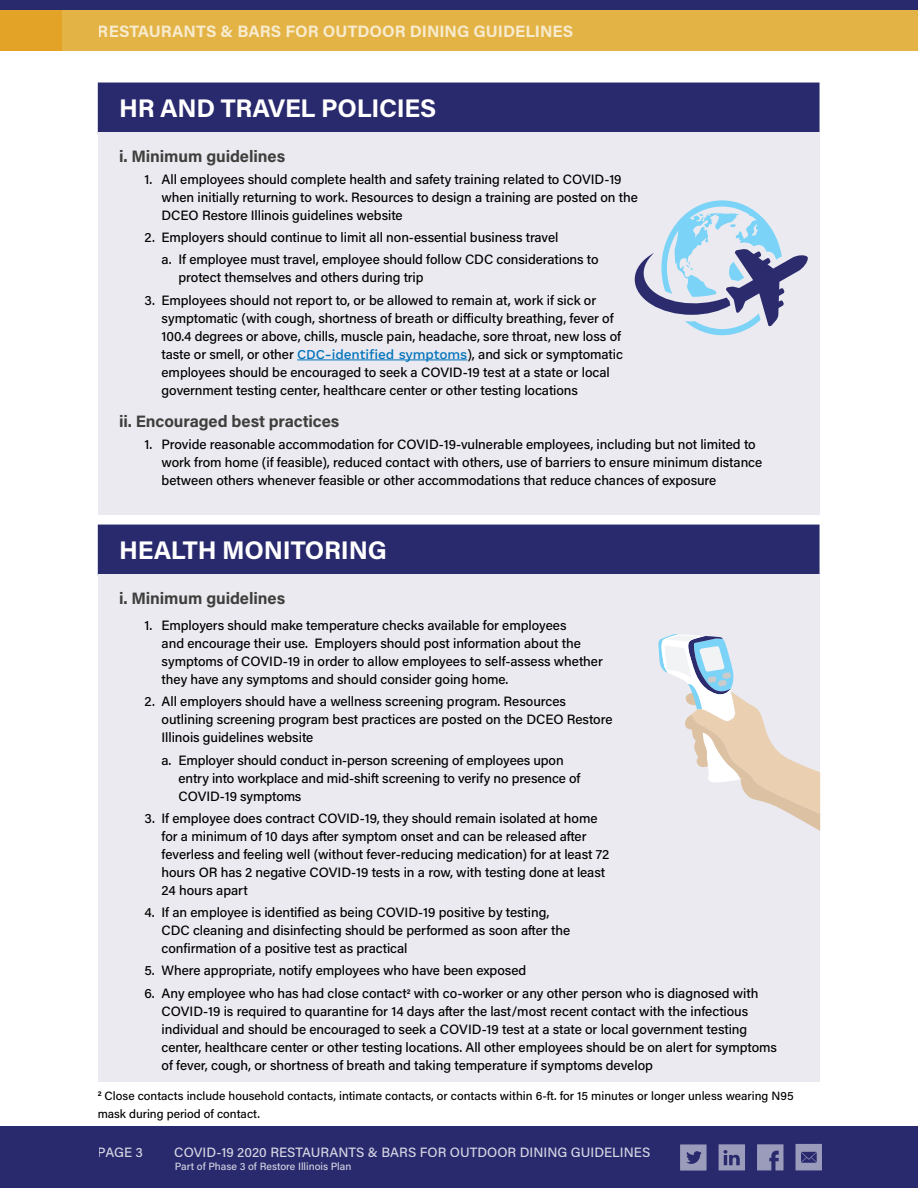
<style>
.page{position:relative;width:918px;height:1188px;background:#fff}
.page>*{position:absolute;margin:0;border:0;box-sizing:border-box;transform-origin:0 0}
.t1{font:700 25.5px "Acumin Pro";letter-spacing:-.01em;color:#fff}
.t2{font:700 16.5px "Acumin Pro";letter-spacing:-.005em;color:#3f3f3d}
.t3{font:700 16.5px "Acumin Pro";color:#fff}
.t4{font:500 13.5px/18px "Acumin Pro";letter-spacing:-.005em;color:#000}
.t5{font:500 13.5px "Acumin Pro";letter-spacing:.005em;color:#fff}
.t6{font:500 12px/17.2px "Acumin Pro";color:#000}
.t7{font:500 10.5px "Acumin Pro";color:#fff}
.s1{font-family:"Work Sans";color:#0072bc}
</style>
<div class="page">
<div style="left:98px;top:83px;width:722px;height:51px;background:#29296e"></div>
<div style="left:98px;top:132px;width:722px;height:34px;background:#eaeaf0"></div>
<div style="left:98px;top:161px;width:722px;height:71px;background:#eaeaf0"></div>
<div style="left:98px;top:219px;width:722px;height:35px;background:#eaeaf0"></div>
<div style="left:98px;top:242px;width:722px;height:52px;background:#eaeaf0"></div>
<div style="left:98px;top:282px;width:722px;height:125px;background:#eaeaf0"></div>
<hr style="left:297px;top:360px;width:170px;height:1px;background:#0072bc">
<div style="left:98px;top:398px;width:722px;height:33px;background:#eaeaf0"></div>
<div style="left:98px;top:426px;width:722px;height:89px;background:#eaeaf0"></div>
<div style="left:98px;top:525px;width:722px;height:51px;background:#29296e"></div>
<div style="left:98px;top:574px;width:722px;height:34px;background:#eaeaf0"></div>
<div style="left:98px;top:607px;width:722px;height:89px;background:#eaeaf0"></div>
<div style="left:98px;top:684px;width:722px;height:70px;background:#eaeaf0"></div>
<div style="left:98px;top:742px;width:722px;height:71px;background:#eaeaf0"></div>
<div style="left:98px;top:800px;width:722px;height:107px;background:#eaeaf0"></div>
<div style="left:98px;top:894px;width:722px;height:71px;background:#eaeaf0"></div>
<div style="left:98px;top:953px;width:722px;height:34px;background:#eaeaf0"></div>
<div style="left:98px;top:975px;width:722px;height:107px;background:#eaeaf0"></div>
<svg style="left:658px;top:634px;width:162px;height:197px"></svg>
<svg style="left:635px;top:200px;width:173px;height:135px"></svg>
<div style="left:0;top:0;width:918px;height:10px;background:#29296e"></div>
<div style="left:0;top:10px;width:918px;height:41px;background:#e3b345"></div>
<div style="left:0;top:10px;width:61px;height:41px;background:#e3a326"></div>
<div style="left:0;top:1127px;width:918px;height:61px;background:#29296e"></div>
<svg style="left:680px;top:1144px;width:27px;height:27px"></svg>
<svg style="left:757px;top:1144px;width:26px;height:26px"></svg>
<svg style="left:719px;top:1144px;width:26px;height:26px"></svg>
<svg style="left:796px;top:1144px;width:26px;height:26px"></svg>
<p class="t3" style="left:98px;top:19px;width:477px">RESTAURANTS &amp; BARS FOR OUTDOOR DINING GUIDELINES</p>
<h1 class="t1" style="left:119px;top:90px;width:319px">HR AND TRAVEL POLICIES</h1>
<p class="t2" style="left:119px;top:144px;width:168px">i. Minimum guidelines</p>
<p class="t4" style="left:162px;top:170px;width:478px;text-indent:-17px">1. All employees should complete health and safety training related to COVID-19 when initially returning to work. Resources to design a training are posted on the<br>DCEO Restore Illinois guidelines website</p>
<p class="t4" style="left:162px;top:226px;width:438px;line-height:22.2px;text-indent:-17px">2. Employers should continue to limit all non-essential business travel<br>a. If employee must travel, employee should follow CDC considerations to</p>
<p class="t4" style="left:179px;top:268px;width:247px">protect themselves and others during trip</p>
<p class="t4" style="left:162px;top:290px;width:463px;text-indent:-17px">3. Employees should not report to, or be allowed to remain at, work if sick or symptomatic (with cough, shortness of breath or difficulty breathing, fever of 100.4 degrees or above, chills, muscle pain, headache, sore throat, new loss of taste or smell, or other <span class="s1">CDC-identified symptoms</span>), and sick or symptomatic employees should be encouraged to seek a COVID-19 test at a state or local government testing center, healthcare center or other testing locations</p>
<p class="t2" style="left:119px;top:409px;width:222px">ii. Encouraged best practices</p>
<p class="t4" style="left:162px;top:435px;width:602px;text-indent:-17px">1. Provide reasonable accommodation for COVID-19-vulnerable employees, including but not limited to work from home (if feasible), reduced contact with others, use of barriers to ensure minimum distance between others whenever feasible or other accommodations that reduce chances of exposure</p>
<h1 class="t1" style="left:119px;top:532px;width:269px">HEALTH MONITORING</h1>
<p class="t2" style="left:119px;top:586px;width:168px">i. Minimum guidelines</p>
<p class="t4" style="left:162px;top:616px;width:443px;text-indent:-17px">1. Employers should make temperature checks available for employees<br>and encourage their use. Employers should post information about the symptoms of COVID-19 in order to allow employees to self-assess whether they have any symptoms and should consider going home.</p>
<p class="t4" style="left:162px;top:692px;width:452px;text-indent:-17px">2. All employers should have a wellness screening program. Resources outlining screening program best practices are posted on the DCEO Restore<br>Illinois guidelines website</p>
<p class="t4" style="left:179px;top:750px;width:403px;text-indent:-17px">a. Employer should conduct in-person screening of employees upon entry into workplace and mid-shift screening to verify no presence of<br>COVID-19 symptoms</p>
<p class="t4" style="left:162px;top:809px;width:449px;text-indent:-17px">3. If employee does contract COVID-19, they should remain isolated at home for a minimum of 10 days after symptom onset and can be released after feverless and feeling well (without fever-reducing medication) for at least 72 hours OR has 2 negative COVID-19 tests in a row, with testing done at least 24 hours apart</p>
<p class="t4" style="left:162px;top:903px;width:410px;text-indent:-17px">4. If an employee is identified as being COVID-19 positive by testing,<br>CDC cleaning and disinfecting should be performed as soon after the confirmation of a positive test as practical</p>
<p class="t4" style="left:145px;top:961px;width:383px">5. Where appropriate, notify employees who have been exposed</p>
<p class="t4" style="left:162px;top:983px;width:617px;text-indent:-17px">6. Any employee who has had close contact<sup>2</sup> with co-worker or any other person who is diagnosed with COVID-19 is required to quarantine for 14 days after the last/most recent contact with the infectious individual and should be encouraged to seek a COVID-19 test at a state or local government testing center, healthcare center or other testing locations. All other employees should be on alert for symptoms of fever, cough, or shortness of breath and taking temperature if symptoms develop</p>
<p class="t6" style="left:98px;top:1087px;width:697px"><sup>2</sup> Close contacts include household contacts, intimate contacts, or contacts within 6-ft. for 15 minutes or longer unless wearing N95 mask during period of contact.</p>
<p class="t5" style="left:98px;top:1143px;width:47px">PAGE 3</p>
<p class="t5" style="left:174px;top:1143px;width:477px">COVID-19 2020 RESTAURANTS &amp; BARS FOR OUTDOOR DINING GUIDELINES</p>
<p class="t7" style="left:175px;top:1159px;width:178px">Part of Phase 3 of Restore Illinois Plan</p>
</div>
